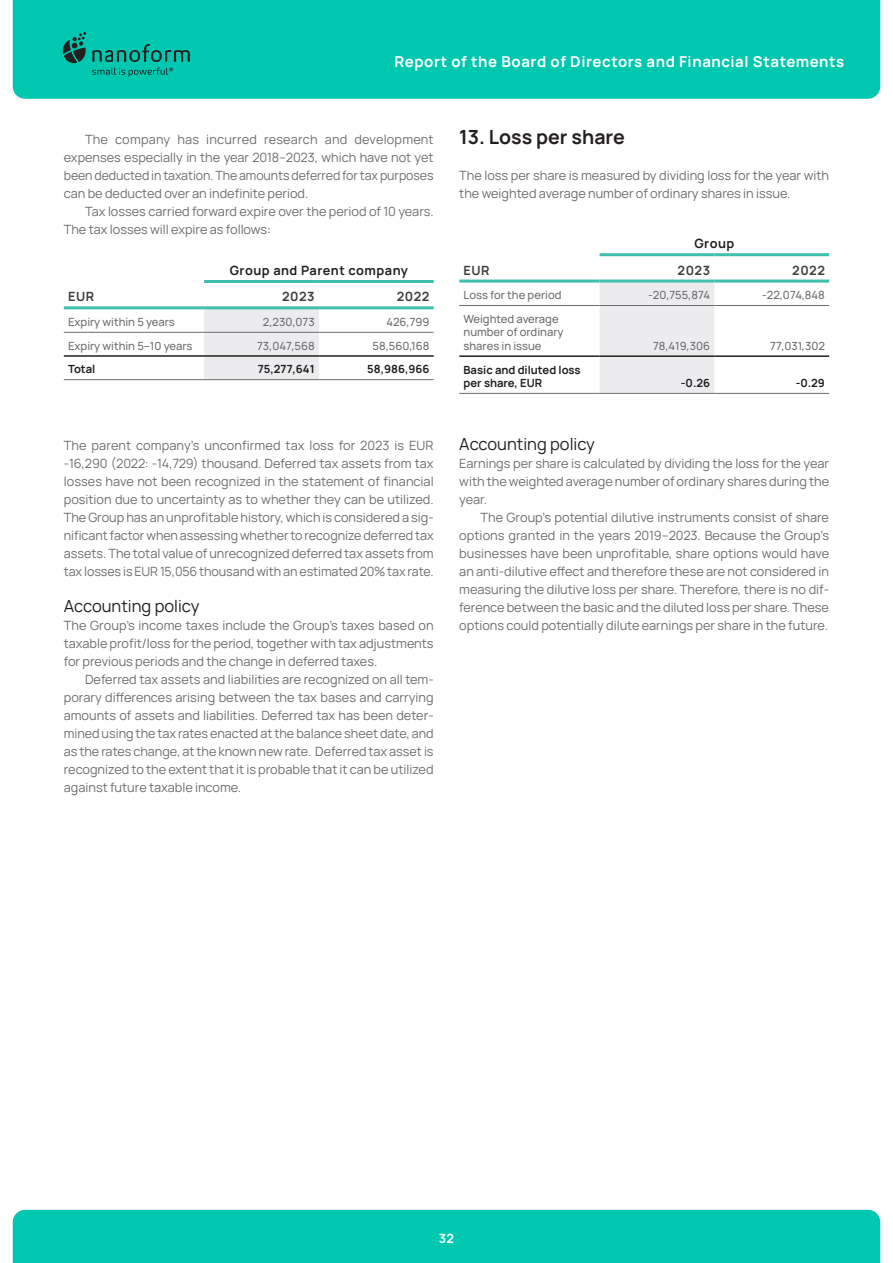
<style>
.page{position:relative;width:893px;height:1263px;background:#fff}
.page>*{position:absolute;margin:0;border:0;box-sizing:border-box;transform-origin:0 0}
._01_Subhead___Liitet{font:700 19.5px "Manrope";color:#231f20}
._01_Subhead_01{font:16.5px "Manrope";color:#231f20}
.t1{font:700 15px "Manrope";letter-spacing:.04em;color:#fff}
._01_Body_indent{font:12.75px/18px "Manrope";color:#6c6d70;text-align:justify}
._01_Body_1{font:12.75px/18px "Manrope";color:#6c6d70;text-align:justify}
._01_Table_header_cen{font:700 12.75px "Manrope";letter-spacing:.04em;color:#231f20}
._01_Table_header_rig{font:700 12.75px "Manrope";letter-spacing:.04em;color:#3e3e3f}
._01_Table_header_lef{font:700 12.75px "Manrope";letter-spacing:.04em;color:#3e3e3f}
.t2{font:700 12.75px "Manrope";color:#fff}
._01_Table_left{font:500 11.25px/13.5px "Manrope";color:#6c6d70}
._01_Table_right{font:500 11.25px "Manrope";color:#6c6d70}
._01_Table_left-2{font:700 11.25px/13.5px "Manrope";color:#231f20}
._01_Table_right-2{font:700 11.25px "Manrope";color:#231f20}
</style>
<div class="page">
<div style="left:13px;top:1210px;width:867px;height:53px;background:#00c7b0"></div>
<div style="left:13px;top:0;width:867px;height:99px;background:#00c7b0"></div>
<svg style="left:92px;top:44px;width:98px;height:18px;background:#099b8a"></svg>
<svg style="left:63px;top:32px;width:23px;height:31px"></svg>
<svg style="left:92px;top:68px;width:81px;height:9px"></svg>
<div style="left:204px;top:309px;width:115px;height:70px;background:#ececee"></div>
<hr style="left:64px;top:332px;width:140px;height:1px;background:#6c6d70">
<hr style="left:204px;top:332px;width:115px;height:1px;background:#6c6d70">
<hr style="left:319px;top:332px;width:115px;height:1px;background:#6c6d70">
<hr style="left:64px;top:379px;width:140px;height:1px;background:#6c6d70">
<hr style="left:204px;top:379px;width:115px;height:1px;background:#6c6d70">
<hr style="left:319px;top:379px;width:115px;height:1px;background:#6c6d70">
<hr style="left:64px;top:355px;width:140px;height:2px;background:#231f20">
<hr style="left:204px;top:355px;width:115px;height:2px;background:#231f20">
<hr style="left:319px;top:355px;width:115px;height:2px;background:#231f20">
<hr style="left:64px;top:306px;width:140px;height:3px;background:#3fbfae">
<hr style="left:204px;top:306px;width:115px;height:3px;background:#3fbfae">
<hr style="left:319px;top:306px;width:115px;height:3px;background:#3fbfae">
<hr style="left:204px;top:280px;width:115px;height:3px;background:#3fbfae">
<hr style="left:319px;top:280px;width:115px;height:3px;background:#3fbfae">
<div style="left:600px;top:283px;width:114px;height:110px;background:#ececee"></div>
<hr style="left:459px;top:305px;width:141px;height:1px;background:#6c6d70">
<hr style="left:600px;top:305px;width:114px;height:1px;background:#6c6d70">
<hr style="left:714px;top:305px;width:115px;height:1px;background:#6c6d70">
<hr style="left:459px;top:393px;width:141px;height:1px;background:#6c6d70">
<hr style="left:600px;top:393px;width:114px;height:1px;background:#6c6d70">
<hr style="left:714px;top:393px;width:115px;height:1px;background:#6c6d70">
<hr style="left:459px;top:355px;width:141px;height:2px;background:#231f20">
<hr style="left:600px;top:355px;width:114px;height:2px;background:#231f20">
<hr style="left:714px;top:355px;width:115px;height:2px;background:#231f20">
<hr style="left:459px;top:280px;width:141px;height:3px;background:#3fbfae">
<hr style="left:600px;top:280px;width:114px;height:3px;background:#3fbfae">
<hr style="left:714px;top:280px;width:115px;height:3px;background:#3fbfae">
<hr style="left:600px;top:253px;width:114px;height:3px;background:#3fbfae">
<hr style="left:714px;top:253px;width:115px;height:3px;background:#3fbfae">
<p class="t1" style="left:394px;top:49px;width:451px">Report of the Board of Directors and Financial Statements</p>
<p class="_01_Body_indent" style="left:64px;top:130px;width:371px;text-indent:21px">The company has incurred research and development expenses especially in the year 2018–2023, which have not yet been deducted in taxation. The amounts deferred for tax purposes can be deducted over an indefinite period.</p>
<p class="_01_Body_indent" style="left:64px;top:202px;width:371px;text-indent:21px">Tax losses carried forward expire over the period of 10 years.<br>The tax losses will expire as follows:</p>
<p class="_01_Table_header_cen" style="left:230px;top:260px;width:180px">Group and Parent company</p>
<p class="_01_Table_header_lef" style="left:68px;top:286px;width:28px">EUR</p>
<p class="_01_Table_header_rig" style="left:282px;top:286px;width:34px">2023</p>
<p class="_01_Table_header_rig" style="left:397px;top:286px;width:34px">2022</p>
<p class="_01_Table_left" style="left:68px;top:314px;width:108px">Expiry within 5 years</p>
<p class="_01_Table_right" style="left:263px;top:313px;width:53px">2,230,073</p>
<p class="_01_Table_right" style="left:386px;top:313px;width:45px">426,799</p>
<p class="_01_Table_left" style="left:68px;top:338px;width:126px">Expiry within 5–10 years</p>
<p class="_01_Table_right" style="left:257px;top:337px;width:59px">73,047,568</p>
<p class="_01_Table_right" style="left:373px;top:337px;width:58px">58,560,168</p>
<p class="_01_Table_left-2" style="left:68px;top:361px;width:29px">Total</p>
<p class="_01_Table_right-2" style="left:258px;top:360px;width:58px">75,277,641</p>
<p class="_01_Table_right-2" style="left:367px;top:360px;width:64px">58,986,966</p>
<p class="_01_Body_1" style="left:64px;top:436px;width:371px">The parent company’s unconfirmed tax loss for 2023 is EUR -16,290 (2022: -14,729) thousand. Deferred tax assets from tax losses have not been recognized in the statement of financial position due to uncertainty as to whether they can be utilized.<br>The Group has an unprofitable history, which is considered a sig&shy;nificant factor when assessing whether to recognize deferred tax assets. The total value of unrecognized deferred tax assets from tax losses is EUR 15,056 thousand with an estimated 20% tax rate.</p>
<p class="_01_Subhead_01" style="left:64px;top:594px;width:137px">Accounting policy</p>
<p class="_01_Body_1" style="left:64px;top:616px;width:371px">The Group’s income taxes include the Group’s taxes based on taxable profit/loss for the period, together with tax adjustments for previous periods and the change in deferred taxes.</p>
<p class="_01_Body_indent" style="left:64px;top:670px;width:371px;text-indent:21px">Deferred tax assets and liabilities are recognized on all tem&shy;porary differences arising between the tax bases and carrying amounts of assets and liabilities. Deferred tax has been deter&shy;mined using the tax rates enacted at the balance sheet date, and as the rates change, at the known new rate. Deferred tax asset is recognized to the extent that it is probable that it can be utilized against future taxable income.</p>
<p class="_01_Subhead___Liitet" style="left:459px;top:121px;width:167px">13. Loss per share</p>
<p class="_01_Body_1" style="left:459px;top:166px;width:371px">The loss per share is measured by dividing loss for the year with the weighted average number of ordinary shares in issue.</p>
<p class="_01_Table_header_cen" style="left:694px;top:233px;width:42px">Group</p>
<p class="_01_Table_header_lef" style="left:464px;top:259px;width:28px">EUR</p>
<p class="_01_Table_header_rig" style="left:678px;top:259px;width:34px">2023</p>
<p class="_01_Table_header_rig" style="left:792px;top:259px;width:34px">2022</p>
<p class="_01_Table_left" style="left:464px;top:287px;width:99px">Loss for the period</p>
<p class="_01_Table_right" style="left:648px;top:286px;width:64px">-20,755,874</p>
<p class="_01_Table_right" style="left:762px;top:286px;width:64px">-22,074,848</p>
<p class="_01_Table_left" style="left:464px;top:311px;width:101px">Weighted average number of ordinary shares in issue</p>
<p class="_01_Table_right" style="left:653px;top:337px;width:59px">78,419,306</p>
<p class="_01_Table_right" style="left:770px;top:337px;width:56px">77,031,302</p>
<p class="_01_Table_left-2" style="left:464px;top:362px;width:119px">Basic and diluted loss per share, EUR</p>
<p class="_01_Table_right-2" style="left:681px;top:373px;width:31px">-0.26</p>
<p class="_01_Table_right-2" style="left:796px;top:373px;width:31px">-0.29</p>
<p class="_01_Subhead_01" style="left:459px;top:432px;width:137px">Accounting policy</p>
<p class="_01_Body_1" style="left:459px;top:454px;width:371px">Earnings per share is calculated by dividing the loss for the year with the weighted average number of ordinary shares during the year.</p>
<p class="_01_Body_indent" style="left:459px;top:508px;width:371px;text-indent:21px">The Group’s potential dilutive instruments consist of share options granted in the years 2019–2023. Because the Group’s businesses have been unprofitable, share options would have an anti-dilutive effect and therefore these are not considered in measuring the dilutive loss per share. Therefore, there is no dif&shy;ference between the basic and the diluted loss per share. These options could potentially dilute earnings per share in the future.</p>
<p class="t2" style="left:439px;top:1228px;width:17px">32</p>
</div>
